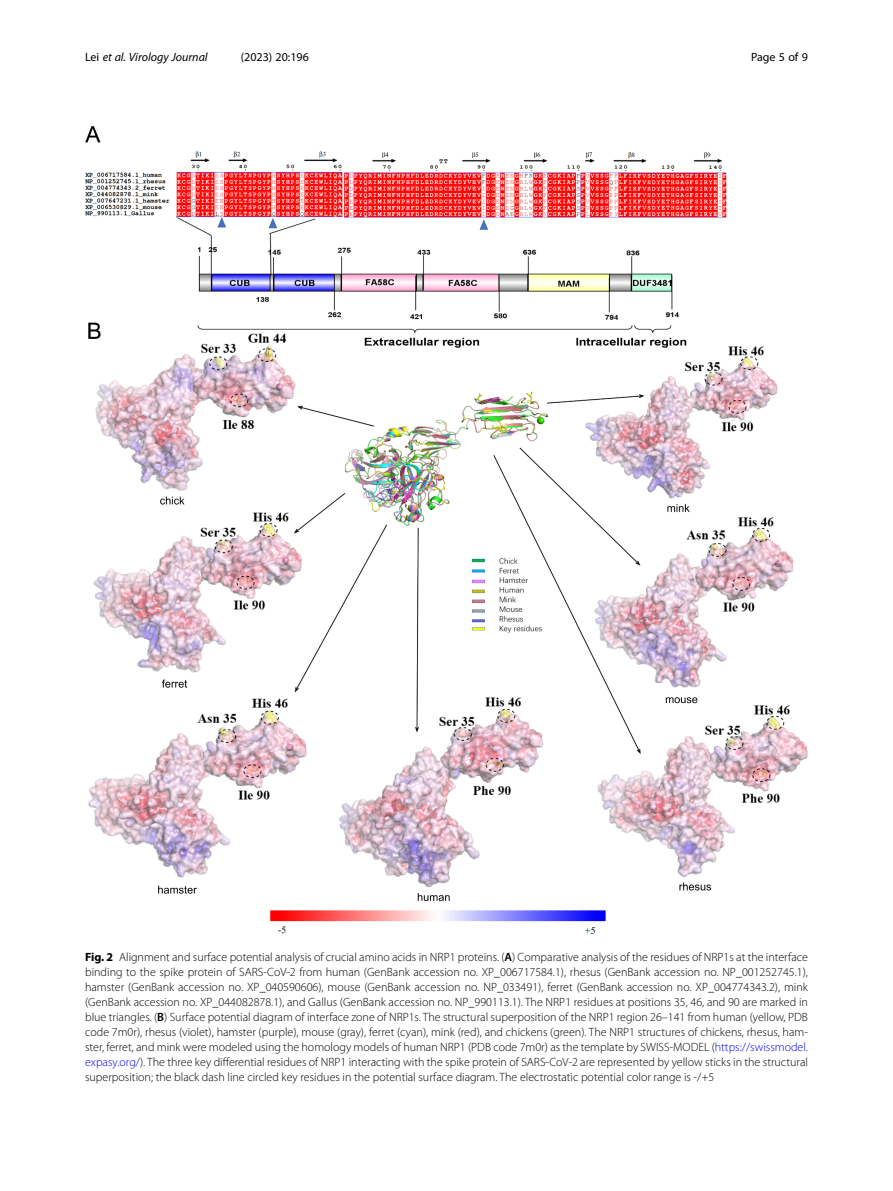
<style>
.page{position:relative;width:893px;height:1191px;background:#fff}
.page>*{position:absolute;margin:0;border:0;box-sizing:border-box;transform-origin:0 0}
.Figure_Caption{font:300 12px/15px "Myriad Pro";color:#000;text-align:justify}
.t1{font:italic 12px "Myriad Pro";color:#000}
.t2{font:12px "Myriad Pro";color:#000}
.s1{font-style:normal}
.s2{font-weight:700}
.s3{font-weight:600}
.s4{color:#00f}
</style>
<div class="page">
<img style="left:85px;top:126px;width:723px;height:807px">
<p class="t1" style="left:85px;top:50px;width:124px"><span class="s1">Lei</span> et al. Virology Journal</p>
<p class="t2" style="left:241px;top:50px;width:70px">(2023) 20:196</p>
<p class="t2" style="left:751px;top:50px;width:58px">Page 5 of 9</p>
<p class="Figure_Caption" style="left:85px;top:949px;width:724px"><span class="s2">Fig. 2</span> Alignment and surface potential analysis of crucial amino acids in NRP1 proteins. (<span class="s3">A</span>) Comparative analysis of the residues of NRP1s at the interface binding to the spike protein of SARS-CoV-2 from human (GenBank accession no. XP_006717584.1), rhesus (GenBank accession no. NP_001252745.1), hamster (GenBank accession no. XP_040590606), mouse (GenBank accession no. NP_033491), ferret (GenBank accession no. XP_004774343.2), mink (GenBank accession no. XP_044082878.1), and Gallus (GenBank accession no. NP_990113.1). The NRP1 residues at positions 35, 46, and 90 are marked in blue triangles. (<span class="s3">B</span>) Surface potential diagram of interface zone of NRP1s. The structural superposition of the NRP1 region 26–141 from human (yellow, PDB code 7m0r), rhesus (violet), hamster (purple), mouse (gray), ferret (cyan), mink (red), and chickens (green). The NRP1 structures of chickens, rhesus, ham&shy;ster, ferret, and mink were modeled using the homology models of human NRP1 (PDB code 7m0r) as the template by SWISS-MODEL (<span class="s4">https://swissmodel. expasy.org/</span>). The three key differential residues of NRP1 interacting with the spike protein of SARS-CoV-2 are represented by yellow sticks in the structural superposition; the black dash line circled key residues in the potential surface diagram. The electrostatic potential color range is -/+5</p>
</div>
